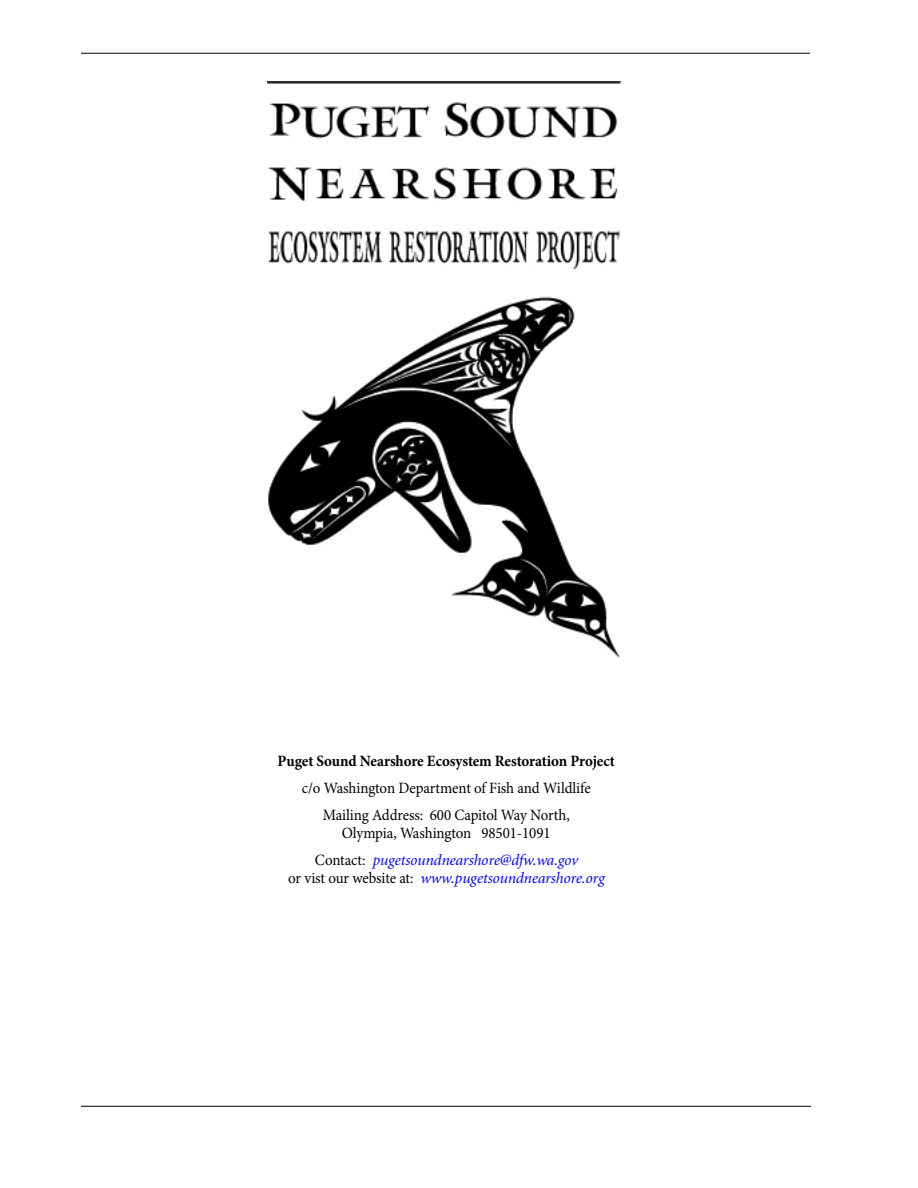
<style>
.page{position:relative;width:918px;height:1188px;background:#fff}
.page>*{position:absolute;margin:0;border:0;box-sizing:border-box;transform-origin:0 0}
.t1{font:15.75px/27px "Minion Pro";letter-spacing:-.01em;color:#000;text-align:center;scale:.95 1}
.t2{font:italic 15.75px/18px "Minion";letter-spacing:-.005em;color:#00f;text-align:center}
.t3{font:700 15.75px "Minion Pro";letter-spacing:-.005em;color:#000;scale:.95 1}
.s1{font-family:"Minion Pro";font-style:normal;color:#000}
</style>
<div class="page">
<hr style="left:81px;top:53px;width:729px;height:1px;background:#000">
<hr style="left:81px;top:1106px;width:730px;height:1px;background:#000">
<img style="left:268px;top:81px;width:354px;height:577px">
<p class="t3" style="left:278px;top:751px;width:357px">Puget Sound Nearshore Ecosystem Restoration Project</p>
<p class="t1" style="left:302px;top:775px;width:306px">c/o Washington Department of Fish and Wildlife<br>Mailing Address: 600 Capitol Way North,</p>
<p class="t1" style="left:342px;top:820px;width:221px">Olympia, Washington 98501-1091</p>
<p class="t2" style="left:288px;top:851px;width:318px"><span class="s1">Contact:</span> pugetsoundnearshore@dfw.wa.gov<br><span class="s1">or vist our website at:</span> www.pugetsoundnearshore.org</p>
</div>
